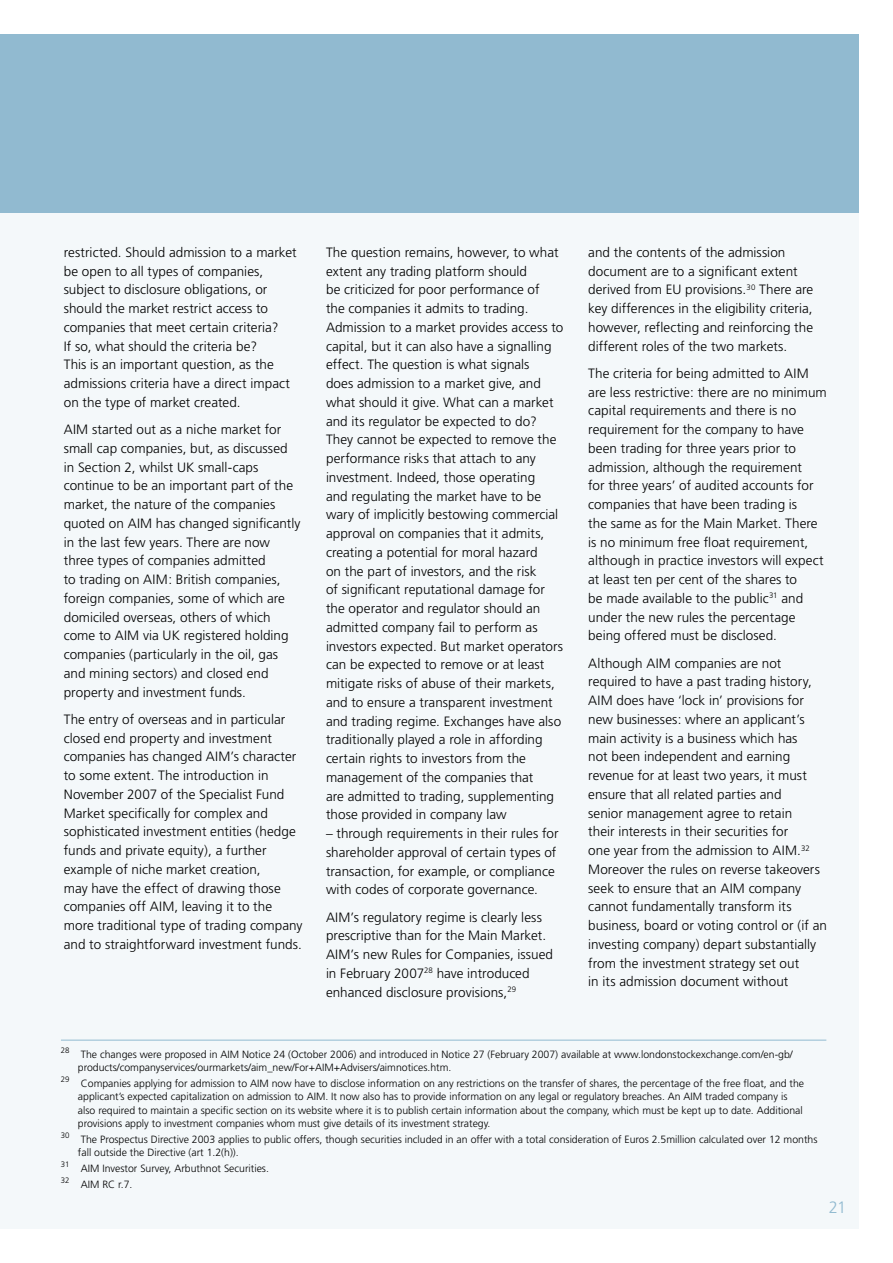
<style>
.page{position:relative;width:893px;height:1263px;background:#fff}
.page>*{position:absolute;margin:0;border:0;box-sizing:border-box;transform-origin:0 0}
.t1{font:300 16.5px "Frutiger";color:#91bad0}
.t2{font:300 13.5px/18.8px "Frutiger";letter-spacing:.005em;color:#000}
.t3{font:300 10.5px/13.5px "Frutiger";color:#000}
</style>
<div class="page">
<div style="left:0;top:34px;width:859px;height:1195px;background:#f4f8fa"></div>
<div style="left:0;top:34px;width:859px;height:179px;background:#91bad0"></div>
<hr style="left:61px;top:1040px;width:765px;height:1px;background:#91bad0">
<p class="t2" style="left:64px;top:243px;width:234px">restricted. Should admission to a market be open to all types of companies, subject to disclosure obligations, or should the market restrict access to companies that meet certain criteria?<br>If so, what should the criteria be?<br>This is an important question, as the admissions criteria have a direct impact on the type of market created.</p>
<p class="t2" style="left:64px;top:420px;width:238px">AIM started out as a niche market for small cap companies, but, as discussed in Section 2, whilst UK small-caps continue to be an important part of the market, the nature of the companies quoted on AIM has changed significantly in the last few years. There are now three types of companies admitted<br>to trading on AIM: British companies, foreign companies, some of which are domiciled overseas, others of which come to AIM via UK registered holding companies (particularly in the oil, gas and mining sectors) and closed end property and investment funds.</p>
<p class="t2" style="left:64px;top:710px;width:240px">The entry of overseas and in particular closed end property and investment companies has changed AIM’s character to some extent. The introduction in November 2007 of the Specialist Fund Market specifically for complex and sophisticated investment entities (hedge funds and private equity), a further example of niche market creation,<br>may have the effect of drawing those companies off AIM, leaving it to the more traditional type of trading company and to straightforward investment funds.</p>
<p class="t2" style="left:326px;top:243px;width:239px">The question remains, however, to what extent any trading platform should<br>be criticized for poor performance of<br>the companies it admits to trading.<br>Admission to a market provides access to capital, but it can also have a signalling effect. The question is what signals<br>does admission to a market give, and what should it give. What can a market and its regulator be expected to do?<br>They cannot be expected to remove the performance risks that attach to any investment. Indeed, those operating<br>and regulating the market have to be wary of implicitly bestowing commercial approval on companies that it admits, creating a potential for moral hazard<br>on the part of investors, and the risk<br>of significant reputational damage for the operator and regulator should an admitted company fail to perform as investors expected. But market operators can be expected to remove or at least mitigate risks of abuse of their markets, and to ensure a transparent investment and trading regime. Exchanges have also traditionally played a role in affording certain rights to investors from the management of the companies that<br>are admitted to trading, supplementing those provided in company law</p>
<p class="t2" style="left:326px;top:824px;width:234px">– through requirements in their rules for shareholder approval of certain types of transaction, for example, or compliance with codes of corporate governance.</p>
<p class="t2" style="left:326px;top:908px;width:229px">AIM’s regulatory regime is clearly less prescriptive than for the Main Market.<br>AIM’s new Rules for Companies, issued in February 2007<sup>28</sup> have introduced enhanced disclosure provisions,<sup>29</sup></p>
<p class="t2" style="left:588px;top:243px;width:227px">and the contents of the admission document are to a significant extent derived from EU provisions.<sup>30</sup> There are key differences in the eligibility criteria, however, reflecting and reinforcing the different roles of the two markets.</p>
<p class="t2" style="left:588px;top:364px;width:240px">The criteria for being admitted to AIM are less restrictive: there are no minimum capital requirements and there is no requirement for the company to have been trading for three years prior to admission, although the requirement<br>for three years’ of audited accounts for companies that have been trading is<br>the same as for the Main Market. There is no minimum free float requirement, although in practice investors will expect at least ten per cent of the shares to<br>be made available to the public<sup>31</sup> and under the new rules the percentage being offered must be disclosed.</p>
<p class="t2" style="left:588px;top:654px;width:240px">Although AIM companies are not required to have a past trading history, AIM does have ‘lock in’ provisions for new businesses: where an applicant’s main activity is a business which has<br>not been independent and earning revenue for at least two years, it must ensure that all related parties and<br>senior management agree to retain<br>their interests in their securities for<br>one year from the admission to AIM.<sup>32<br></sup>Moreover the rules on reverse takeovers seek to ensure that an AIM company cannot fundamentally transform its business, board or voting control or (if an investing company) depart substantially from the investment strategy set out<br>in its admission document without</p>
<p class="t3" style="left:78px;top:1047px;width:716px;text-indent:-17px"><sup>28</sup> The changes were proposed in AIM Notice 24 (October 2006) and introduced in Notice 27 (February 2007) available at www.londonstockexchange.com/en-gb/ products/companyservices/ourmarkets/aim_new/For+AIM+Advisers/aimnotices.htm.</p>
<p class="t3" style="left:78px;top:1076px;width:728px;text-indent:-17px"><sup>29</sup> Companies applying for admission to AIM now have to disclose information on any restrictions on the transfer of shares, the percentage of the free float, and the applicant’s expected capitalization on admission to AIM. It now also has to provide information on any legal or regulatory breaches. An AIM traded company is also required to maintain a specific section on its website where it is to publish certain information about the company, which must be kept up to date. Additional provisions apply to investment companies whom must give details of its investment strategy.</p>
<p class="t3" style="left:78px;top:1132px;width:741px;text-indent:-17px"><sup>30</sup> The Prospectus Directive 2003 applies to public offers, though securities included in an offer with a total consideration of Euros 2.5million calculated over 12 months fall outside the Directive (art 1.2(h)).</p>
<p class="t3" style="left:61px;top:1160px;width:209px;line-height:15.6px"><sup>31</sup> AIM Investor Survey, Arbuthnot Securities.<br><sup>32</sup> AIM RC r.7.</p>
<p class="t1" style="left:829px;top:1197px;width:19px">21</p>
</div>
